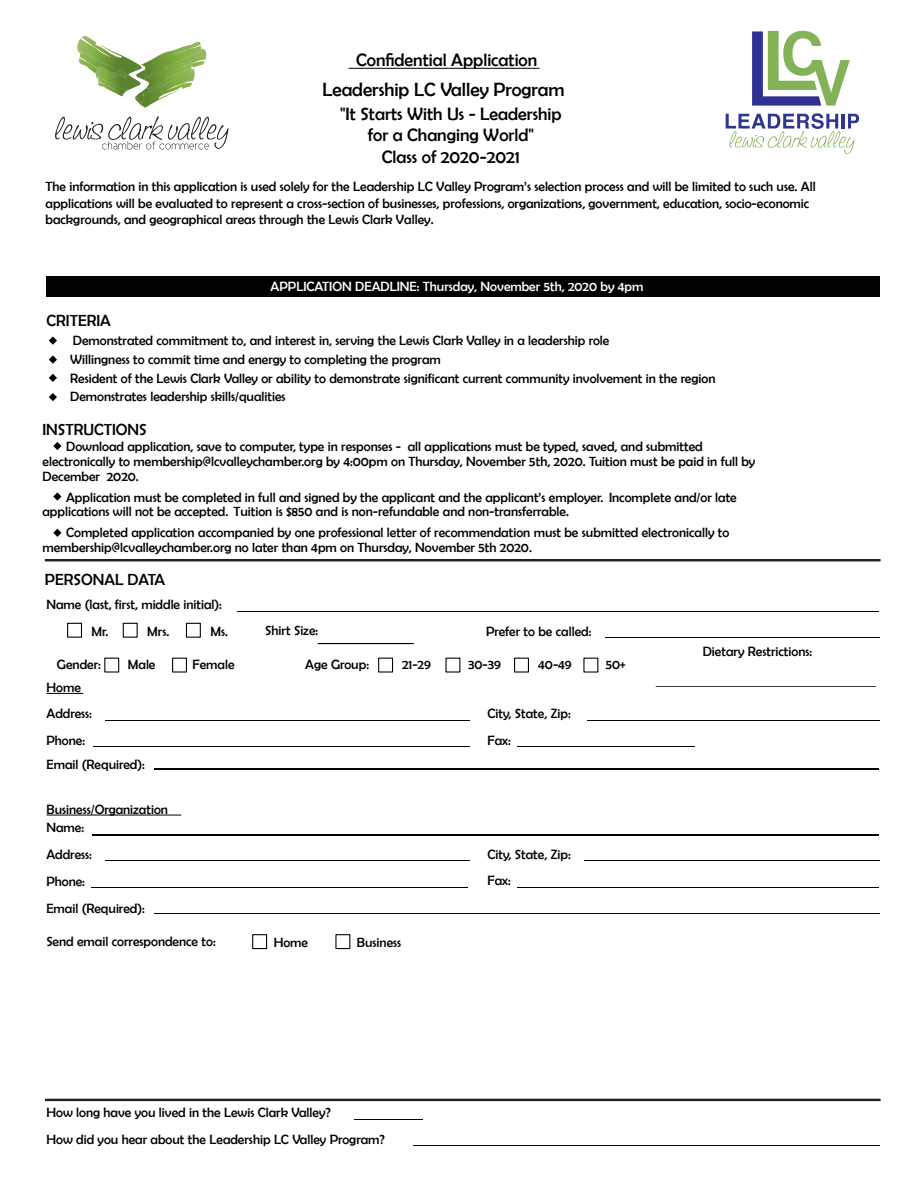
<style>
.page{position:relative;width:918px;height:1188px;background:#fff}
.page>*{position:absolute;margin:0;border:0;box-sizing:border-box;transform-origin:0 0}
.t1{font:19.2px "Berlin Sans FB";color:#000}
.t2{font:18px/21.6px "Berlin Sans FB";color:#000;text-align:center}
.t3{font:16.2px "Berlin Sans FB";color:#000}
.t4{font:13.5px/14.5px "Berlin Sans FB";color:#000}
.t5{font:13.5px "Berlin Sans FB";color:#fff}
</style>
<div class="page">
<div style="left:45px;top:559px;width:836px;height:2px;border:2px solid #231f20"></div>
<div style="left:45px;top:1099px;width:836px;height:2px;border:2px solid #231f20"></div>
<hr style="left:238px;top:611px;width:641px;height:1px;background:#000">
<div style="left:67px;top:623px;width:15px;height:15px;border:1px solid #000"></div>
<div style="left:123px;top:623px;width:15px;height:15px;border:1px solid #000"></div>
<div style="left:186px;top:623px;width:15px;height:15px;border:1px solid #000"></div>
<hr style="left:605px;top:637px;width:275px;height:1px;background:#000">
<hr style="left:46px;top:693px;width:37px;height:1px;background:#000">
<hr style="left:105px;top:720px;width:365px;height:1px;background:#000">
<hr style="left:587px;top:720px;width:293px;height:1px;background:#000">
<hr style="left:93px;top:746px;width:377px;height:1px;background:#000">
<hr style="left:518px;top:746px;width:177px;height:1px;background:#000">
<hr style="left:154px;top:768px;width:725px;height:1px;background:#000">
<hr style="left:46px;top:815px;width:135px;height:1px;background:#000">
<hr style="left:92px;top:834px;width:787px;height:1px;background:#000">
<hr style="left:105px;top:861px;width:365px;height:1px;background:#000">
<hr style="left:584px;top:861px;width:296px;height:1px;background:#000">
<hr style="left:92px;top:887px;width:376px;height:1px;background:#000">
<hr style="left:518px;top:887px;width:361px;height:1px;background:#000">
<hr style="left:154px;top:913px;width:726px;height:1px;background:#000">
<div style="left:252px;top:934px;width:15px;height:15px;border:1px solid #000"></div>
<div style="left:335px;top:934px;width:15px;height:15px;border:1px solid #000"></div>
<hr style="left:354px;top:1119px;width:69px;height:1px;background:#000">
<hr style="left:413px;top:1145px;width:467px;height:1px;background:#000">
<img style="left:77px;top:36px;width:63px;height:30px">
<img style="left:78px;top:50px;width:56px;height:24px">
<img style="left:141px;top:42px;width:64px;height:24px">
<img style="left:205px;top:50px;width:2px;height:10px">
<img style="left:145px;top:50px;width:60px;height:18px">
<img style="left:138px;top:70px;width:57px;height:38px">
<img style="left:144px;top:61px;width:48px;height:9px">
<img style="left:181px;top:70px;width:13px;height:26px">
<img style="left:111px;top:91px;width:16px;height:5px">
<img style="left:107px;top:89px;width:22px;height:2px">
<img style="left:96px;top:67px;width:33px;height:20px">
<svg style="left:96px;top:69px;width:9px;height:11px"></svg>
<img style="left:103px;top:79px;width:26px;height:10px">
<svg style="left:129px;top:66px;width:52px;height:36px"></svg>
<svg style="left:55px;top:116px;width:174px;height:34px"></svg>
<hr style="left:348px;top:68px;width:192px;height:1px;background:#000">
<div style="left:46px;top:276px;width:834px;height:20px;background:#000"></div>
<svg style="left:49px;top:336px;width:8px;height:9px"></svg>
<svg style="left:49px;top:355px;width:8px;height:9px"></svg>
<svg style="left:49px;top:374px;width:8px;height:8px"></svg>
<svg style="left:49px;top:393px;width:8px;height:8px"></svg>
<svg style="left:53px;top:442px;width:9px;height:8px"></svg>
<svg style="left:53px;top:492px;width:9px;height:9px"></svg>
<svg style="left:53px;top:529px;width:9px;height:8px"></svg>
<div style="left:378px;top:658px;width:15px;height:15px;border:1px solid #000"></div>
<div style="left:514px;top:658px;width:15px;height:15px;border:1px solid #000"></div>
<div style="left:104px;top:658px;width:15px;height:15px;border:1px solid #000"></div>
<div style="left:172px;top:658px;width:15px;height:15px;border:1px solid #000"></div>
<svg style="left:752px;top:31px;width:98px;height:75px"></svg>
<svg style="left:726px;top:113px;width:133px;height:41px"></svg>
<hr style="left:656px;top:686px;width:220px;height:1px;background:#000">
<hr style="left:318px;top:643px;width:96px;height:1px;background:#000">
<h2 class="t2" style="left:356px;top:49px;width:183px">Confidential Application</h2>
<h1 class="t1" style="left:322px;top:80px;width:244px">Leadership LC Valley Program</h1>
<h2 class="t2" style="left:340px;top:103px;width:223px">"It Starts With Us - Leadership for a Changing World"<br>Class of 2020-2021</h2>
<p class="t4" style="left:46px;top:179px;width:772px;line-height:16.2px">The information in this application is used solely for the Leadership LC Valley Program’s selection process and will be limited to such use. All applications will be evaluated to represent a cross-section of businesses, professions, organizations, government, education, socio-economic backgrounds, and geographical areas through the Lewis Clark Valley.</p>
<p class="t5" style="left:271px;top:280px;width:374px">APPLICATION DEADLINE: Thursday, November 5th, 2020 by 4pm</p>
<p class="t3" style="left:47px;top:313px;width:66px">CRITERIA</p>
<p class="t4" style="left:70px;top:331px;width:647px;line-height:18.9px">Demonstrated commitment to, and interest in, serving the Lewis Clark Valley in a leadership role<br>Willingness to commit time and energy to completing the program<br>Resident of the Lewis Clark Valley or ability to demonstrate significant current community involvement in the region Demonstrates leadership skills/qualities</p>
<p class="t3" style="left:42px;top:422px;width:106px">INSTRUCTIONS</p>
<p class="t4" style="left:43px;top:440px;width:714px;text-indent:24px">Download application, save to computer, type in responses - all applications must be typed, saved, and submitted electronically to membership@lcvalleychamber.org by 4:00pm on Thursday, November 5th, 2020. Tuition must be paid in full by<br>December 2020.</p>
<p class="t4" style="left:42px;top:490px;width:696px;text-indent:24px">Application must be completed in full and signed by the applicant and the applicant’s employer. Incomplete and/or late applications will not be accepted. Tuition is $850 and is non-refundable and non-transferrable.</p>
<p class="t4" style="left:42px;top:526px;width:688px;text-indent:24px">Completed application accompanied by one professional letter of recommendation must be submitted electronically to membership@lcvalleychamber.org no later than 4pm on Thursday, November 5th 2020.</p>
<p class="t3" style="left:45px;top:572px;width:122px">PERSONAL DATA</p>
<p class="t4" style="left:92px;top:592px;width:132px;line-height:26.2px;text-indent:-45px">Name (last, first, middle initial):<br>Mr.</p>
<p class="t4" style="left:265px;top:623px;width:54px">Shirt Size:</p>
<p class="t4" style="left:147px;top:624px;width:24px">Mrs.</p>
<p class="t4" style="left:210px;top:624px;width:19px">Ms.</p>
<p class="t4" style="left:486px;top:624px;width:107px">Prefer to be called:</p>
<p class="t4" style="left:57px;top:658px;width:45px">Gender:</p>
<p class="t4" style="left:128px;top:658px;width:29px">Male</p>
<p class="t4" style="left:193px;top:658px;width:43px">Female</p>
<p class="t4" style="left:305px;top:658px;width:65px">Age Group:</p>
<p class="t4" style="left:402px;top:658px;width:31px">21-29</p>
<p class="t4" style="left:468px;top:658px;width:34px">30-39</p>
<p class="t4" style="left:538px;top:658px;width:35px">40-49</p>
<p class="t4" style="left:606px;top:658px;width:21px">50+</p>
<p class="t4" style="left:46px;top:675px;width:47px;line-height:26px">Home<br>Address:</p>
<p class="t4" style="left:488px;top:707px;width:85px">City, State, Zip:</p>
<p class="t4" style="left:46px;top:729px;width:100px;line-height:24px">Phone:<br>Email (Required):</p>
<p class="t4" style="left:488px;top:733px;width:25px">Fax:</p>
<p class="t4" style="left:46px;top:802px;width:123px">Business/Organization</p>
<p class="t4" style="left:488px;top:842px;width:85px;line-height:26.2px">City, State, Zip:<br>Fax:</p>
<p class="t4" style="left:46px;top:814px;width:100px;line-height:27px">Name:<br>Address:<br>Phone:<br>Email (Required):</p>
<p class="t4" style="left:46px;top:935px;width:171px">Send email correspondence to:</p>
<p class="t4" style="left:274px;top:936px;width:36px">Home</p>
<p class="t4" style="left:357px;top:936px;width:46px">Business</p>
<p class="t4" style="left:46px;top:1100px;width:340px;line-height:26.4px">How long have you lived in the Lewis Clark Valley?<br>How did you hear about the Leadership LC Valley Program?</p>
<p class="t4" style="left:703px;top:644px;width:111px">Dietary Restrictions:</p>
</div>
